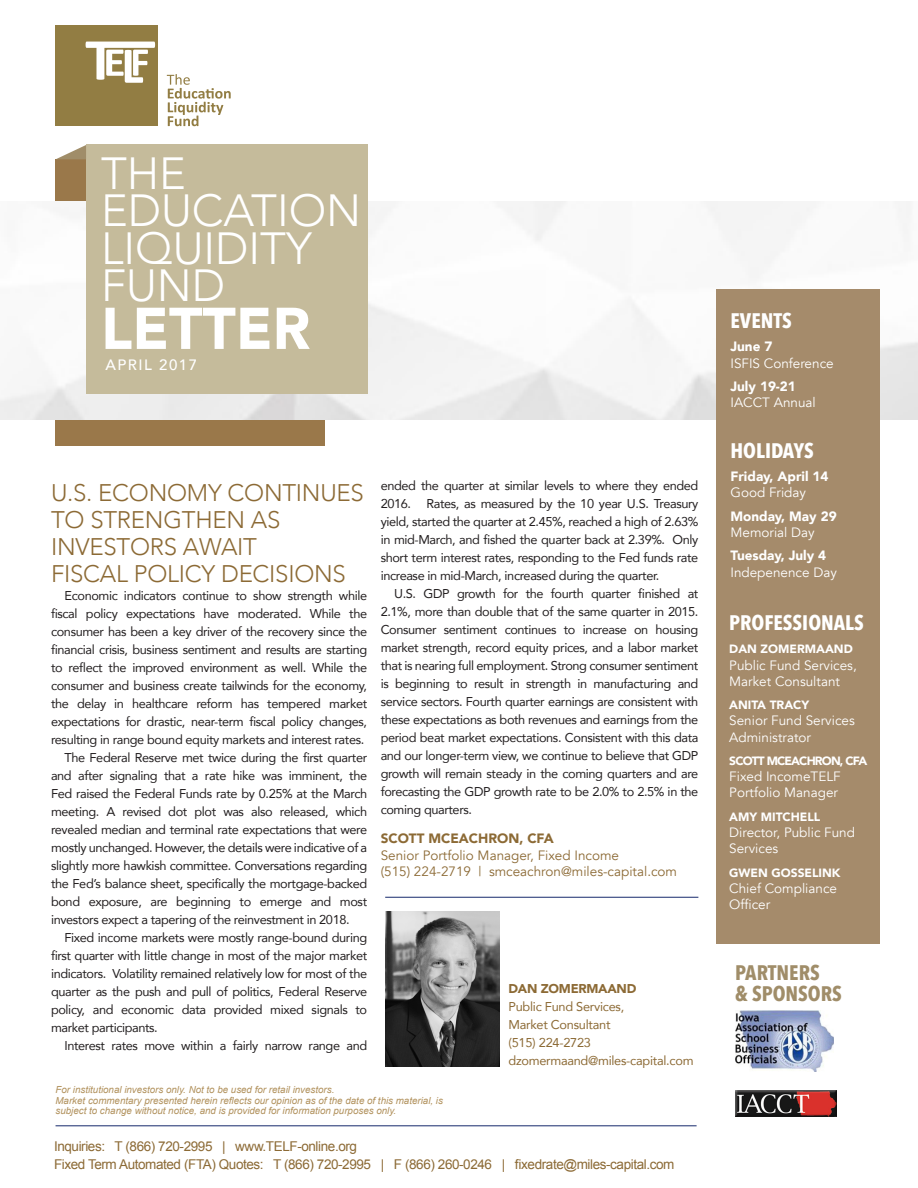
<style>
.page{position:relative;width:918px;height:1188px;background:#fff}
.page>*{position:absolute;margin:0;border:0;box-sizing:border-box;transform-origin:0 0}
.t1{font:900 58.2px "Avenir";color:#fff}
.t2{font:300 45px "Avenir";color:#fff}
.t3{font:300 24px/27px "Avenir";letter-spacing:-.01em;color:#8c6a35}
.t4{font:700 21px "Avenir Next Condensed";color:#fff}
.t5{font:700 21px "Avenir Next Condensed";color:#a08d69}
.t6{font:500 15px "Avenir";letter-spacing:.1em;color:#fff}
.t7{font:13.5px/16.2px "Avenir";color:#fff}
.t8{font:13.5px "Arial";letter-spacing:-.03em;color:#8c6a35}
.t9{font:13.5px "Avenir";color:#8c6a35}
.t10{font:900 13.5px "Avenir";color:#fff}
.t11{font:900 13.5px "Avenir";color:#8c6a35}
.t12{font:12.75px/18px "Avenir";letter-spacing:-.03em;color:#231f20;text-align:justify}
.t13{font:12.75px "Avenir";letter-spacing:-.02em;color:#8c6a35}
.t14{font:900 12.75px "Avenir";letter-spacing:-.02em;color:#8c6a35}
.t15{font:900 12px "Avenir";color:#fff}
.t16{font:900 12px "Avenir";letter-spacing:-.07em;color:#fff}
.t17{font:italic 9.75px/10.5px "Arial";color:#b1915c}
.s1{font-weight:900}
</style>
<div class="page">
<div style="left:56px;top:159px;width:269px;height:287px;background:#9a784a"></div>
<img style="left:0;top:202px;width:918px;height:217px">
<div style="left:86px;top:145px;width:281px;height:249px;background:#c5bb9b"></div>
<svg style="left:56px;top:145px;width:30px;height:14px"></svg>
<div style="left:56px;top:25px;width:102px;height:101px;background:#927d43"></div>
<svg style="left:86px;top:42px;width:69px;height:41px"></svg>
<svg style="left:167px;top:74px;width:64px;height:52px"></svg>
<hr style="left:56px;top:1126px;width:641px;height:1px;background:#16296b">
<div style="left:716px;top:289px;width:164px;height:655px;background:#a58b6b"></div>
<img style="left:735px;top:1010px;width:98px;height:62px">
<img style="left:735px;top:1091px;width:101px;height:25px">
<hr style="left:385px;top:897px;width:313px;height:1px;background:#16296b">
<img style="left:385px;top:912px;width:115px;height:155px">
<p class="t2" style="left:101px;top:147px;width:87px">THE</p>
<p class="t2" style="left:101px;top:184px;width:262px">EDUCATION</p>
<p class="t2" style="left:101px;top:222px;width:212px">LIQUIDITY</p>
<p class="t2" style="left:101px;top:259px;width:126px">FUND</p>
<p class="t1" style="left:101px;top:279px;width:211px">LETTER</p>
<p class="t6" style="left:106px;top:351px;width:93px">APRIL 2017</p>
<p class="t3" style="left:51px;top:480px;width:314px">U.S. ECONOMY CONTINUES<br>TO STRENGTHEN AS</p>
<p class="t3" style="left:51px;top:534px;width:207px">INVESTORS AWAIT</p>
<p class="t3" style="left:51px;top:561px;width:296px">FISCAL POLICY DECISIONS</p>
<p class="t12" style="left:51px;top:587px;width:318px;text-indent:14px">Economic indicators continue to show strength while fiscal policy expectations have moderated. While the consumer has been a key driver of the recovery since the financial crisis, business sentiment and results are starting to reflect the improved environment as well. While the consumer and business create tailwinds for the economy, the delay in healthcare reform has tempered market expectations for drastic, near-term fiscal policy changes, resulting in range bound equity markets and interest rates.</p>
<p class="t12" style="left:51px;top:749px;width:318px;text-indent:14px">The Federal Reserve met twice during the first quarter and after signaling that a rate hike was imminent, the Fed raised the Federal Funds rate by 0.25% at the March meeting. A revised dot plot was also released, which revealed median and terminal rate expectations that were mostly unchanged. However, the details were indicative of a slightly more hawkish committee. Conversations regarding the Fed’s balance sheet, specifically the mortgage-backed bond exposure, are beginning to emerge and most investors expect a tapering of the reinvestment in 2018.</p>
<p class="t12" style="left:51px;top:929px;width:318px;text-indent:14px">Fixed income markets were mostly range-bound during first quarter with little change in most of the major market indicators. Volatility remained relatively low for most of the quarter as the push and pull of politics, Federal Reserve policy, and economic data provided mixed signals to market participants.</p>
<p class="t12" style="left:65px;top:1037px;width:304px">Interest rates move within a fairly narrow range and</p>
<p class="t12" style="left:381px;top:476px;width:319px">ended the quarter at similar levels to where they ended 2016. Rates, as measured by the 10 year U.S. Treasury yield, started the quarter at 2.45%, reached a high of 2.63% in mid-March, and fished the quarter back at 2.39%. Only short term interest rates, responding to the Fed funds rate increase in mid-March, increased during the quarter.</p>
<p class="t12" style="left:381px;top:584px;width:319px;text-indent:13px">U.S. GDP growth for the fourth quarter finished at 2.1%, more than double that of the same quarter in 2015.<br>Consumer sentiment continues to increase on housing market strength, record equity prices, and a labor market that is nearing full employment. Strong consumer sentiment is beginning to result in strength in manufacturing and service sectors. Fourth quarter earnings are consistent with these expectations as both revenues and earnings from the period beat market expectations. Consistent with this data and our longer-term view, we continue to believe that GDP growth will remain steady in the coming quarters and are forecasting the GDP growth rate to be 2.0% to 2.5% in the coming quarters.</p>
<p class="t11" style="left:381px;top:827px;width:175px">SCOTT MCEACHRON, CFA</p>
<p class="t9" style="left:381px;top:847px;width:240px">Senior Portfolio Manager, Fixed Income</p>
<p class="t9" style="left:381px;top:864px;width:298px">(515) 224-2719 | smceachron@miles-capital.com</p>
<p class="t14" style="left:508px;top:978px;width:129px">DAN ZOMERMAAND</p>
<p class="t13" style="left:508px;top:997px;width:117px">Public Fund Services,</p>
<p class="t13" style="left:508px;top:1015px;width:103px">Market Consultant</p>
<p class="t13" style="left:508px;top:1033px;width:84px">(515) 224-2723</p>
<p class="t13" style="left:508px;top:1051px;width:187px">dzomermaand@miles-capital.com</p>
<p class="t17" style="left:56px;top:1085px;width:280px">For institutional investors only. Not to be used for retail investors.</p>
<p class="t17" style="left:56px;top:1095px;width:389px">Market commentary presented herein reflects our opinion as of the date of this material, is subject to change without notice, and is provided for information purposes only.</p>
<p class="t8" style="left:54px;top:1138px;width:305px">Inquiries: T (866) 720-2995 | www.TELF-online.org</p>
<p class="t8" style="left:54px;top:1156px;width:622px">Fixed Term Automated (FTA) Quotes: T (866) 720-2995 | F (866) 260-0246 | fixedrate@miles-capital.com</p>
<p class="t4" style="left:730px;top:308px;width:63px">EVENTS</p>
<p class="t10" style="left:730px;top:335px;width:43px">June 7</p>
<p class="t7" style="left:730px;top:355px;width:105px">ISFIS Conference</p>
<p class="t7" style="left:730px;top:378px;width:87px"><span class="s1">July 19-21<br></span>IACCT Annual</p>
<p class="t4" style="left:730px;top:438px;width:85px">HOLIDAYS</p>
<p class="t10" style="left:730px;top:465px;width:100px">Friday, April 14</p>
<p class="t7" style="left:730px;top:485px;width:77px">Good Friday</p>
<p class="t10" style="left:730px;top:505px;width:108px">Monday, May 29</p>
<p class="t7" style="left:730px;top:524px;width:86px">Memorial Day</p>
<p class="t10" style="left:730px;top:544px;width:97px">Tuesday, July 4</p>
<p class="t7" style="left:730px;top:564px;width:108px">Indepenence Day</p>
<p class="t4" style="left:729px;top:610px;width:136px">PROFESSIONALS</p>
<p class="t15" style="left:729px;top:639px;width:125px">DAN ZOMERMAAND</p>
<p class="t7" style="left:729px;top:657px;width:129px">Public Fund Services,</p>
<p class="t7" style="left:729px;top:673px;width:112px">Market Consultant</p>
<p class="t15" style="left:729px;top:695px;width:82px">ANITA TRACY</p>
<p class="t7" style="left:729px;top:713px;width:127px">Senior Fund Services</p>
<p class="t7" style="left:729px;top:729px;width:83px">Administrator</p>
<p class="t16" style="left:729px;top:751px;width:140px">SCOTT MCEACHRON, CFA</p>
<p class="t7" style="left:729px;top:769px;width:113px">Fixed IncomeTELF<br>Portfolio Manager</p>
<p class="t15" style="left:729px;top:806px;width:93px">AMY MITCHELL</p>
<p class="t7" style="left:729px;top:825px;width:127px">Director, Public Fund<br>Services</p>
<p class="t15" style="left:729px;top:862px;width:113px">GWEN GOSSELINK</p>
<p class="t7" style="left:729px;top:880px;width:109px">Chief Compliance<br>Officer</p>
<p class="t5" style="left:735px;top:960px;width:86px">PARTNERS</p>
<p class="t5" style="left:735px;top:981px;width:108px">&amp; SPONSORS</p>
</div>
